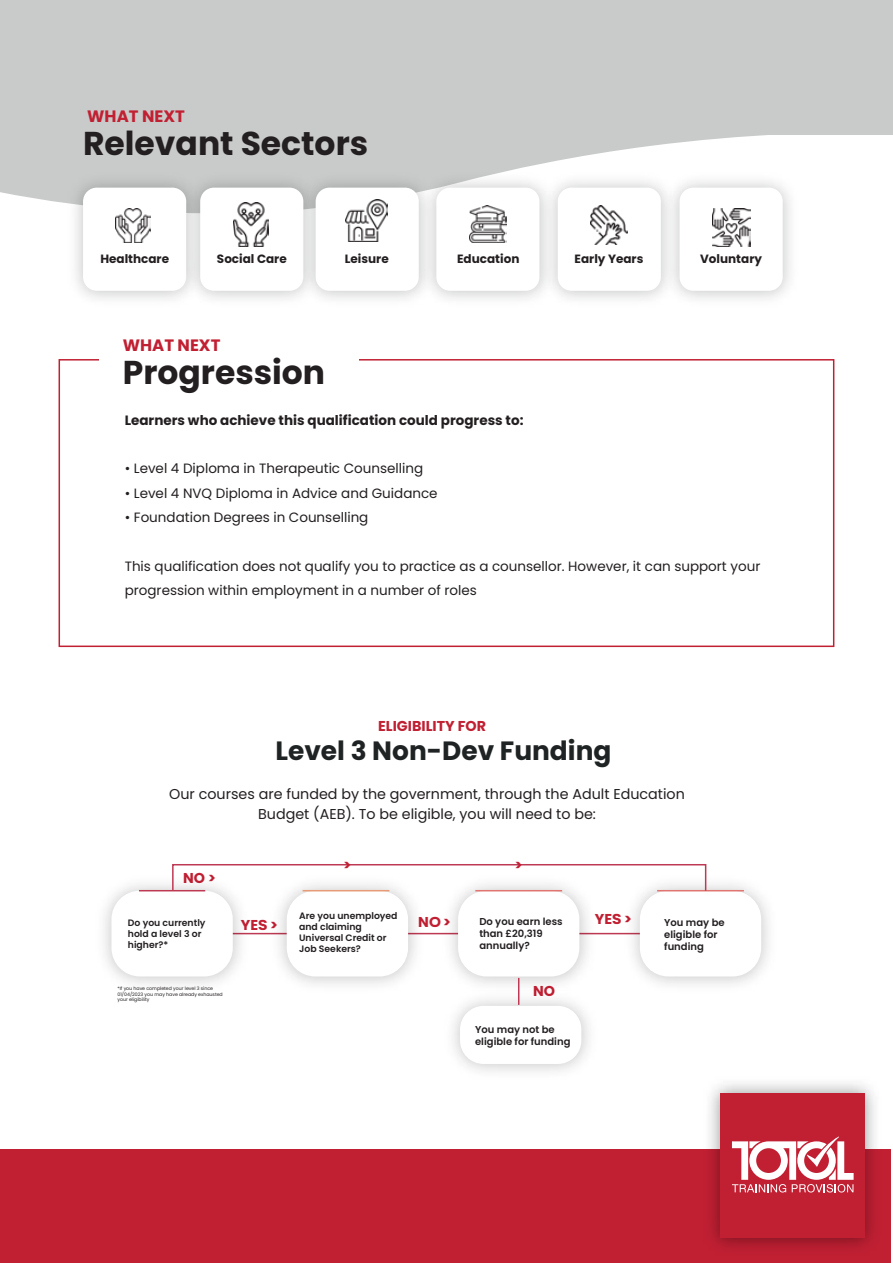
<style>
.page{position:relative;width:893px;height:1263px;background:#fff}
.page>*{position:absolute;margin:0;border:0;box-sizing:border-box;transform-origin:0 0}
.t1{font:700 33px "Poppins";color:#231f20}
.t2{font:700 26.4px "Poppins";color:#1f2324}
.t3{font:700 16.5px "Poppins";color:#c12033}
.t4{font:14.25px/20px "Poppins";color:#231f20;text-align:center}
.t5{font:700 14.25px "Poppins";color:#c12033}
.t6{font:13.5px/24.3px "Poppins";color:#231f20}
.t7{font:700 13.5px "Poppins";color:#231f20}
.t8{font:700 12px "Poppins";color:#231f20}
.t9{font:600 10.05px/12px "Poppins";color:#231f20}
.t10{font:600 9.3px/11.1px "Poppins";color:#231f20}
.t11{font:4.65px/5.6px "Poppins";color:#231f20}
</style>
<div class="page">
<div style="left:0;top:0;width:893px;height:135px;background:#c9caca"></div>
<svg style="left:0;top:135px;width:765px;height:68px;fill:#c9caca"></svg>
<div style="left:59px;top:359px;width:775px;height:288px;border:2px solid #c12033"></div>
<div style="left:0;top:1149px;width:891px;height:114px;background:#c12033"></div>
<div style="left:720px;top:1093px;width:145px;height:145px;background:#c12033"></div>
<svg style="left:732px;top:1136px;width:122px;height:56px"></svg>
<div style="left:100px;top:313px;width:259px;height:90px;background:#fff"></div>
<img style="left:61px;top:165px;width:117px;height:134px">
<div style="left:83px;top:188px;width:103px;height:103px;background:#fff;border-radius:14px"></div>
<img style="left:178px;top:165px;width:115px;height:134px">
<div style="left:200px;top:188px;width:103px;height:103px;background:#fff;border-radius:14px"></div>
<img style="left:293px;top:165px;width:121px;height:134px">
<div style="left:316px;top:188px;width:103px;height:103px;background:#fff;border-radius:14px"></div>
<img style="left:414px;top:165px;width:121px;height:134px">
<div style="left:436px;top:188px;width:103px;height:103px;background:#fff;border-radius:14px"></div>
<img style="left:535px;top:165px;width:122px;height:134px">
<div style="left:558px;top:188px;width:103px;height:103px;background:#fff;border-radius:14px"></div>
<img style="left:657px;top:165px;width:134px;height:134px">
<div style="left:679px;top:188px;width:104px;height:103px;background:#fff;border-radius:14px"></div>
<img style="left:116px;top:208px;width:34px;height:34px">
<img style="left:233px;top:202px;width:36px;height:44px">
<img style="left:346px;top:199px;width:42px;height:42px">
<img style="left:469px;top:206px;width:38px;height:37px">
<img style="left:590px;top:206px;width:38px;height:38px">
<img style="left:712px;top:208px;width:38px;height:38px">
<hr style="left:136px;top:933px;width:619px;height:1px;background:#be3953">
<div style="left:111px;top:891px;width:122px;height:85px;background:#fff;border-radius:29px"></div>
<hr style="left:139px;top:890px;width:66px;height:1px;background:#be3953">
<img style="left:264px;top:884px;width:167px;height:100px">
<div style="left:287px;top:891px;width:121px;height:85px;background:#fff;border-radius:29px"></div>
<img style="left:435px;top:884px;width:167px;height:99px">
<div style="left:458px;top:891px;width:121px;height:85px;background:#fff;border-radius:29px"></div>
<img style="left:453px;top:983px;width:136px;height:89px">
<div style="left:460px;top:1006px;width:121px;height:58px;background:#fff;border-radius:24px"></div>
<img style="left:617px;top:868px;width:152px;height:116px">
<div style="left:640px;top:891px;width:121px;height:85px;background:#fff;border-radius:29px"></div>
<hr style="left:657px;top:890px;width:87px;height:1px;background:#e07571">
<div style="left:172px;top:864px;width:534px;height:27px;border:2px solid #be3953"></div>
<svg style="left:518px;top:978px;width:1px;height:27px"></svg>
<p class="t3" style="left:87px;top:107px;width:99px">WHAT NEXT</p>
<h1 class="t1" style="left:83px;top:125px;width:287px">Relevant Sectors</h1>
<p class="t8" style="left:100px;top:252px;width:70px">Healthcare</p>
<p class="t8" style="left:217px;top:252px;width:71px">Social Care</p>
<p class="t8" style="left:345px;top:252px;width:45px">Leisure</p>
<p class="t8" style="left:457px;top:252px;width:64px">Education</p>
<p class="t8" style="left:575px;top:252px;width:70px">Early Years</p>
<p class="t8" style="left:700px;top:252px;width:63px">Voluntary</p>
<p class="t3" style="left:123px;top:336px;width:99px">WHAT NEXT</p>
<h1 class="t1" style="left:123px;top:354px;width:204px">Progression</h1>
<p class="t7" style="left:125px;top:412px;width:400px">Learners who achieve this qualification could progress to:</p>
<p class="t6" style="left:125px;top:456px;width:300px">• Level 4 Diploma in Therapeutic Counselling</p>
<p class="t6" style="left:125px;top:481px;width:314px">• Level 4 NVQ Diploma in Advice and Guidance</p>
<p class="t6" style="left:125px;top:505px;width:245px">• Foundation Degrees in Counselling</p>
<p class="t6" style="left:125px;top:554px;width:637px">This qualification does not qualify you to practice as a counsellor. However, it can support your progression within employment in a number of roles</p>
<p class="t5" style="left:378px;top:717px;width:110px">ELIGIBILITY FOR</p>
<h2 class="t2" style="left:275px;top:736px;width:338px">Level 3 Non-Dev Funding</h2>
<p class="t4" style="left:169px;top:784px;width:517px">Our courses are funded by the government, through the Adult Education<br>Budget (AEB). To be eligible, you will need to be:</p>
<p class="t5" style="left:183px;top:870px;width:34px">NO &gt;</p>
<p class="t5" style="left:344px;top:856px;width:9px">&gt;</p>
<p class="t5" style="left:515px;top:856px;width:9px">&gt;</p>
<p class="t10" style="left:128px;top:917px;width:79px">Do you currently hold a level 3 or higher?*</p>
<p class="t10" style="left:299px;top:910px;width:100px">Are you unemployed and claiming<br>Universal Credit or<br>Job Seekers?</p>
<p class="t9" style="left:479px;top:916px;width:85px">Do you earn less than £20,319 annually?</p>
<p class="t9" style="left:664px;top:916px;width:62px">You may be eligible for funding</p>
<p class="t5" style="left:595px;top:911px;width:38px">YES &gt;</p>
<p class="t5" style="left:418px;top:913px;width:34px">NO &gt;</p>
<p class="t5" style="left:241px;top:916px;width:38px">YES &gt;</p>
<p class="t11" style="left:117px;top:986px;width:107px">*If you have completed your level 3 since<br>01/04/2023 you may have already exhausted your eligibility</p>
<p class="t5" style="left:533px;top:983px;width:23px">NO</p>
<p class="t9" style="left:475px;top:1024px;width:97px">You may not be eligible for funding</p>
</div>
